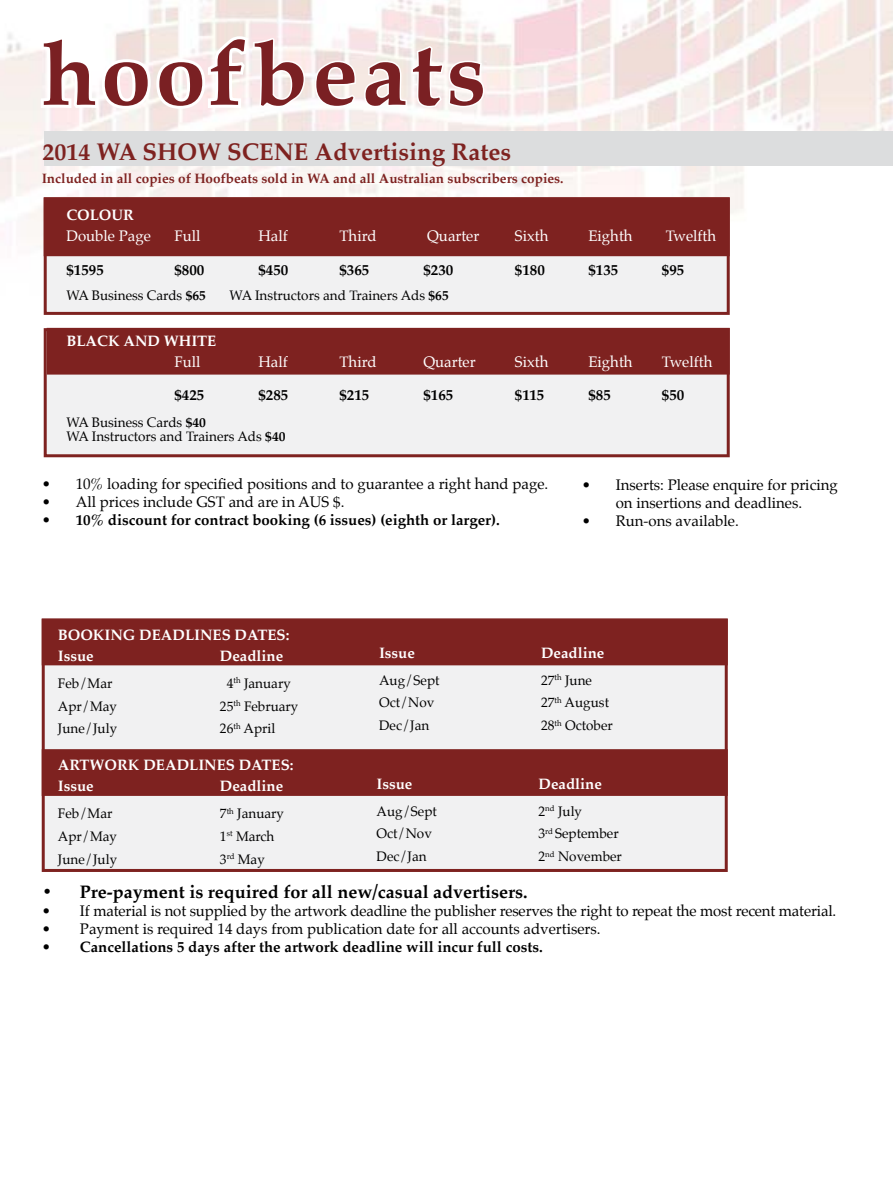
<style>
.page{position:relative;width:893px;height:1191px;background:#fff}
.page>*{position:absolute;margin:0;border:0;box-sizing:border-box;transform-origin:0 0}
.t1{font:700 90px "Book Antiqua";letter-spacing:.05em;color:#7a2023}
.t2{font:700 24px "Palatino";color:#7e2220}
.t3{font:700 18px "Palatino";color:#000}
.t4{font:15px/18px "Palatino";color:#000;text-align:center}
.t5{font:700 15px "Palatino";color:#000}
.t6{font:700 15px/20.7px "Palatino";color:#fff}
.t7{font:15px "Palatino";color:#fff}
.t8{font:13.5px/14.2px "Palatino";color:#000}
.t9{font:700 13.5px "Palatino";color:#7e2220}
.s1{font-weight:700}
.s2{font-weight:400}
</style>
<div class="page">
<img style="left:0;top:0;width:893px;height:401px">
<svg style="left:41px;top:36px;width:264px;height:73px"></svg>
<svg style="left:315px;top:61px;width:41px;height:46px"></svg>
<svg style="left:364px;top:46px;width:120px;height:61px"></svg>
<div style="left:44px;top:132px;width:849px;height:34px;background:#dcddde"></div>
<div style="left:42px;top:665px;width:686px;height:207px;background:#f1f1f2"></div>
<div style="left:42px;top:618px;width:686px;height:47px;background:#7e2220"></div>
<div style="left:42px;top:749px;width:686px;height:47px;background:#7e2220"></div>
<div style="left:44px;top:328px;width:686px;height:129px;background:#f1f1f2"></div>
<div style="left:47px;top:328px;width:683px;height:46px;background:#7e2220"></div>
<svg style="left:44px;top:256px;width:686px;height:59px;fill:#f1f1f2"></svg>
<div style="left:44px;top:197px;width:686px;height:59px;background:#7e2220"></div>
<h1 class="t1" style="left:42px;top:22px;width:446px">hoofbeats</h1>
<h2 class="t2" style="left:43px;top:137px;width:470px">2014 WA SHOW SCENE Advertising Rates</h2>
<p class="t9" style="left:42px;top:170px;width:523px">Included in all copies of Hoofbeats sold in WA and all Australian subscribers copies.</p>
<p class="t6" style="left:66px;top:206px;width:69px">COLOUR</p>
<p class="t7" style="left:66px;top:226px;width:86px">Double Page</p>
<p class="t7" style="left:174px;top:226px;width:28px">Full</p>
<p class="t7" style="left:258px;top:226px;width:31px">Half</p>
<p class="t7" style="left:339px;top:226px;width:39px">Third</p>
<p class="t7" style="left:427px;top:226px;width:54px">Quarter</p>
<p class="t7" style="left:515px;top:226px;width:35px">Sixth</p>
<p class="t7" style="left:588px;top:226px;width:46px">Eighth</p>
<p class="t7" style="left:666px;top:226px;width:52px">Twelfth</p>
<p class="t5" style="left:66px;top:260px;width:39px">$1595</p>
<p class="t5" style="left:174px;top:260px;width:31px">$800</p>
<p class="t5" style="left:258px;top:260px;width:31px">$450</p>
<p class="t5" style="left:339px;top:260px;width:31px">$365</p>
<p class="t5" style="left:423px;top:260px;width:31px">$230</p>
<p class="t5" style="left:515px;top:260px;width:31px">$180</p>
<p class="t5" style="left:588px;top:260px;width:31px">$135</p>
<p class="t5" style="left:662px;top:260px;width:24px">$95</p>
<p class="t8" style="left:66px;top:289px;width:141px">WA Business Cards <span class="s1">$65</span></p>
<p class="t8" style="left:230px;top:289px;width:221px">WA Instructors and Trainers Ads <span class="s1">$65</span></p>
<p class="t6" style="left:66px;top:332px;width:151px">BLACK AND WHITE</p>
<p class="t7" style="left:174px;top:352px;width:28px">Full</p>
<p class="t7" style="left:258px;top:352px;width:31px">Half</p>
<p class="t7" style="left:339px;top:352px;width:39px">Third</p>
<p class="t7" style="left:423px;top:352px;width:54px">Quarter</p>
<p class="t7" style="left:515px;top:352px;width:35px">Sixth</p>
<p class="t7" style="left:588px;top:352px;width:46px">Eighth</p>
<p class="t7" style="left:662px;top:352px;width:52px">Twelfth</p>
<p class="t5" style="left:174px;top:386px;width:31px">$425</p>
<p class="t5" style="left:258px;top:386px;width:31px">$285</p>
<p class="t5" style="left:339px;top:386px;width:31px">$215</p>
<p class="t5" style="left:423px;top:386px;width:31px">$165</p>
<p class="t5" style="left:515px;top:386px;width:31px">$115</p>
<p class="t5" style="left:588px;top:386px;width:24px">$85</p>
<p class="t5" style="left:662px;top:386px;width:24px">$50</p>
<p class="t8" style="left:66px;top:416px;width:221px">WA Business Cards <span class="s1">$40<br></span>WA Instructors and Trainers Ads <span class="s1">$40</span></p>
<p class="t4" style="left:42px;top:476px;width:508px">• 10% loading for specified positions and to guarantee a right hand page.</p>
<p class="t4" style="left:42px;top:494px;width:304px">• All prices include GST and are in AUS $.</p>
<p class="t5" style="left:42px;top:510px;width:460px"><span class="s2">•</span> 10% discount for contract booking (6 issues) (eighth or larger).</p>
<p class="t4" style="left:582px;top:477px;width:258px">• Inserts: Please enquire for pricing on insertions and deadlines.</p>
<p class="t4" style="left:582px;top:513px;width:159px">• Run-ons available.</p>
<p class="t6" style="left:58px;top:626px;width:233px">BOOKING DEADLINES DATES:<br>Issue</p>
<p class="t6" style="left:220px;top:647px;width:65px">Deadline</p>
<p class="t8" style="left:58px;top:677px;width:56px">Feb/Mar</p>
<p class="t8" style="left:227px;top:677px;width:66px">4<sup>th</sup> January</p>
<p class="t8" style="left:58px;top:700px;width:61px">Apr/May</p>
<p class="t8" style="left:220px;top:700px;width:80px">25<sup>th</sup> February</p>
<p class="t8" style="left:58px;top:723px;width:61px">June/July</p>
<p class="t8" style="left:220px;top:723px;width:57px">26<sup>th</sup> April</p>
<p class="t6" style="left:58px;top:756px;width:237px">ARTWORK DEADLINES DATES:<br>Issue</p>
<p class="t6" style="left:220px;top:777px;width:65px">Deadline</p>
<p class="t8" style="left:58px;top:807px;width:56px">Feb/Mar</p>
<p class="t8" style="left:220px;top:807px;width:66px">7<sup>th</sup> January</p>
<p class="t8" style="left:58px;top:830px;width:61px">Apr/May</p>
<p class="t8" style="left:220px;top:830px;width:56px">1<sup>st</sup> March</p>
<p class="t8" style="left:58px;top:853px;width:61px">June/July</p>
<p class="t8" style="left:220px;top:853px;width:46px">3<sup>rd</sup> May</p>
<p class="t6" style="left:379px;top:643px;width:37px">Issue</p>
<p class="t6" style="left:541px;top:643px;width:65px">Deadline</p>
<p class="t8" style="left:379px;top:674px;width:62px">Aug/Sept</p>
<p class="t8" style="left:541px;top:674px;width:52px">27<sup>th</sup> June</p>
<p class="t8" style="left:379px;top:697px;width:57px">Oct/Nov</p>
<p class="t8" style="left:541px;top:697px;width:69px">27<sup>th</sup> August</p>
<p class="t8" style="left:379px;top:719px;width:52px">Dec/Jan</p>
<p class="t8" style="left:541px;top:719px;width:73px">28<sup>th</sup> October</p>
<p class="t6" style="left:377px;top:774px;width:37px">Issue</p>
<p class="t6" style="left:539px;top:774px;width:65px">Deadline</p>
<p class="t8" style="left:377px;top:805px;width:62px">Aug/Sept</p>
<p class="t8" style="left:539px;top:805px;width:45px">2<sup>nd</sup> July</p>
<p class="t8" style="left:377px;top:827px;width:57px">Oct/Nov</p>
<p class="t8" style="left:539px;top:827px;width:82px">3<sup>rd</sup> September</p>
<p class="t8" style="left:377px;top:850px;width:52px">Dec/Jan</p>
<p class="t8" style="left:539px;top:850px;width:85px">2<sup>nd</sup> November</p>
<p class="t3" style="left:42px;top:880px;width:488px">• Pre-payment is required for all new/casual advertisers.</p>
<p class="t4" style="left:42px;top:903px;width:796px">• If material is not supplied by the artwork deadline the publisher reserves the right to repeat the most recent material.</p>
<p class="t4" style="left:42px;top:921px;width:560px">• Payment is required 14 days from publication date for all accounts advertisers.</p>
<p class="t5" style="left:42px;top:937px;width:503px"><span class="s2">•</span> Cancellations 5 days after the artwork deadline will incur full costs.</p>
</div>
